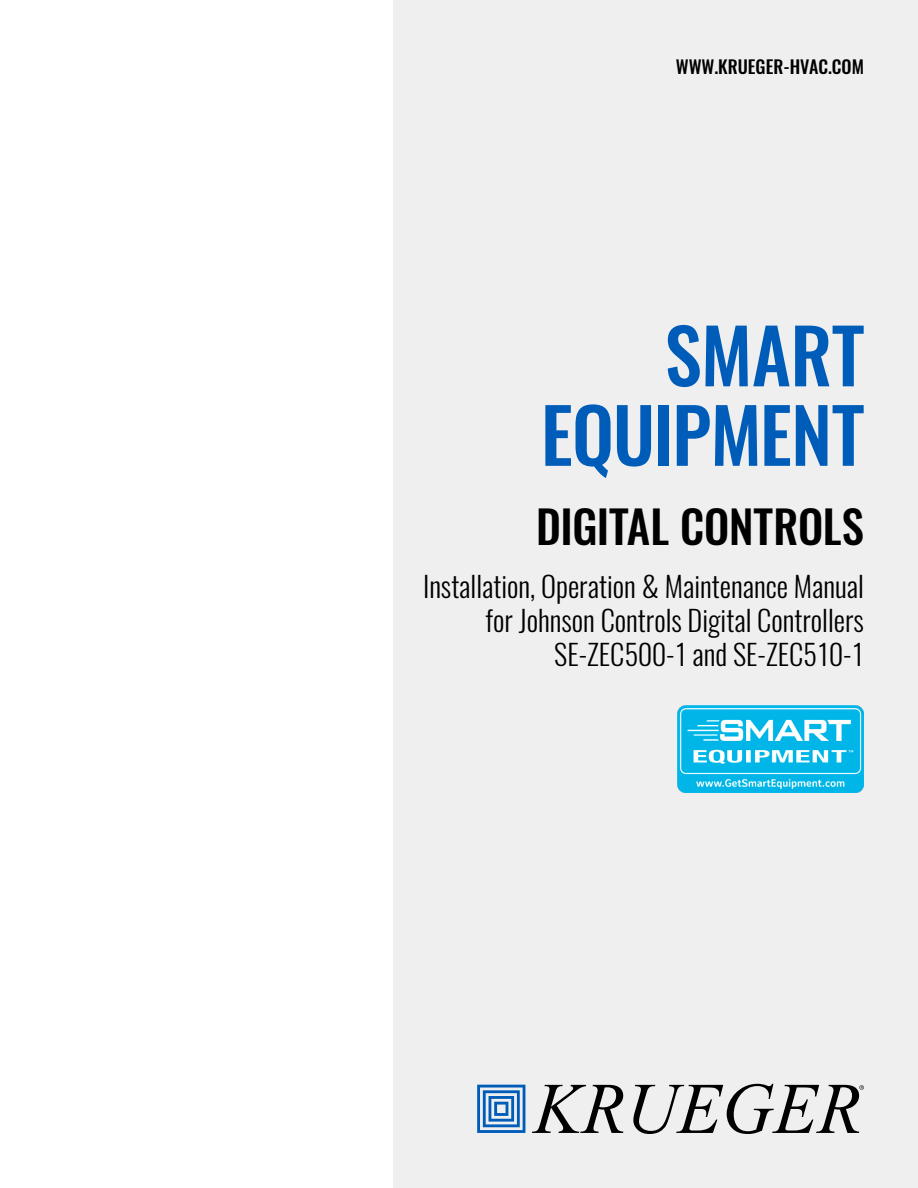
<style>
.page{position:relative;width:918px;height:1188px;background:#fff}
.page>*{position:absolute;margin:0;border:0;box-sizing:border-box;transform-origin:0 0}
.t1{font:500 75px/79.5px "Oswald";letter-spacing:-.01em;color:#005cb9;text-align:right}
.t2{font:500 45px "Oswald";letter-spacing:-.01em;color:#000}
.t3{font:300 28.5px/34.2px "Oswald";color:#000;text-align:right}
.t4{font:500 18px "Oswald";color:#000}
</style>
<div class="page">
<div style="left:393px;top:0;width:525px;height:1188px;background:#efeff0"></div>
<svg style="left:477px;top:1085px;width:48px;height:48px"></svg>
<svg style="left:532px;top:1085px;width:91px;height:48px"></svg>
<svg style="left:633px;top:1084px;width:231px;height:50px"></svg>
<img style="left:677px;top:706px;width:187px;height:87px">
<p class="t4" style="left:676px;top:54px;width:190px">WWW.KRUEGER-HVAC.COM</p>
<h1 class="t1" style="left:541px;top:317px;width:325px">SMART<br>EQUIPMENT</h1>
<h2 class="t2" style="left:536px;top:496px;width:329px">DIGITAL CONTROLS</h2>
<p class="t3" style="left:423px;top:569px;width:442px">Installation, Operation &amp; Maintenance Manual for Johnson Controls Digital Controllers<br>SE-ZEC500-1 and SE-ZEC510-1</p>
</div>
